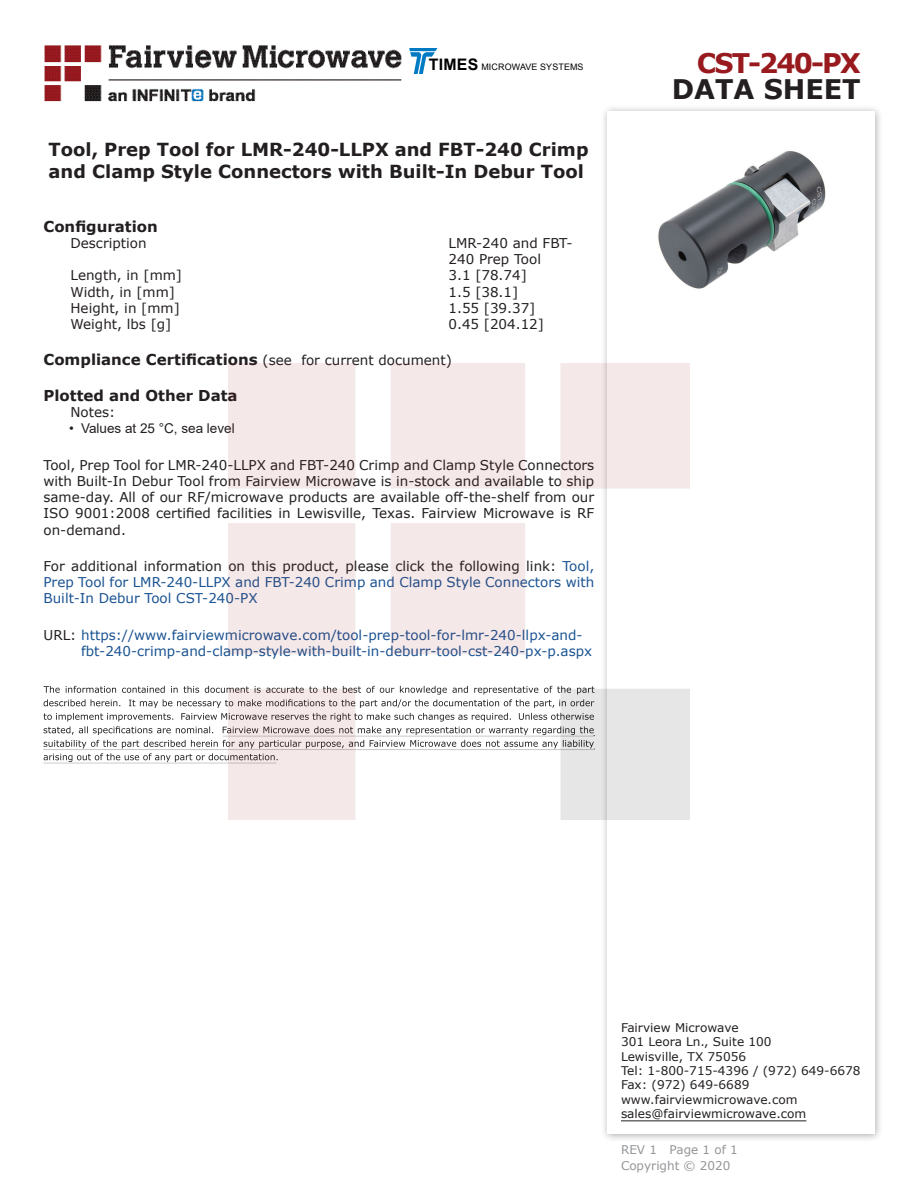
<style>
.page{position:relative;width:918px;height:1188px;background:#fff}
.page>*{position:absolute;margin:0;border:0;box-sizing:border-box;transform-origin:0 0}
.FM{font:700 27px "Verdana";letter-spacing:-.07em;color:#981a1e}
.t1{font:700 27px "Verdana";color:#231f20}
.Web_Description_Para{font:700 18px/21.6px "Verdana";color:#231f20}
.Head1_for_Compliance{font:700 15px "Verdana";color:#231f20}
.Head1{font:700 15px "Verdana";color:#231f20}
.Web_Description_Para-2{font:13.5px/16.2px "Verdana";color:#231f20;text-align:justify}
.Web_Description_Para-3{font:13.5px/16.2px "Verdana";color:#1a5392;text-align:justify}
.URL_para{font:13.5px/16.2px "Verdana";color:#1a5392}
.Specs_Para{font:13.5px/16.2px "Verdana";color:#231f20}
.t2{font:13.5px "Arial";color:#231f20}
.FM_Info{font:12px "Verdana";color:#231f20}
.REV_Info{font:12px "Verdana";color:#939598}
.t3{font:9px "Arial";letter-spacing:.015em;color:#000}
.s1{font-weight:700;font-size:15.9px}
.s2{font-weight:400;font-size:13.5px}
.s3{color:#231f20}
</style>
<div class="page">
<img style="left:44px;top:45px;width:358px;height:57px">
<div style="left:600px;top:104px;width:284px;height:1039px;background:#231f20;opacity:.75"></div>
<div style="left:608px;top:111px;width:267px;height:1023px;background:#fff"></div>
<svg style="left:44px;top:686px;width:184px;height:76px"></svg>
<hr style="left:223px;top:736px;width:372px;height:1px;background:#231f20">
<hr style="left:43px;top:749px;width:551px;height:1px;background:#231f20">
<hr style="left:43px;top:763px;width:233px;height:1px;background:#231f20">
<hr style="left:621px;top:1120px;width:185px;height:1px;background:#231f20">
<img style="left:228px;top:364px;width:462px;height:456px">
<img style="left:658px;top:151px;width:168px;height:138px">
<img style="left:409px;top:48px;width:29px;height:26px">
<p class="t3" style="left:429px;top:61px;width:156px"><span class="s1">TIMES</span> MICROWAVE SYSTEMS</p>
<p class="Web_Description_Para" style="left:49px;top:139px;width:541px">Tool, Prep Tool for LMR-240-LLPX and FBT-240 Crimp and Clamp Style Connectors with Built-In Debur Tool</p>
<p class="Head1" style="left:44px;top:216px;width:116px">Configuration</p>
<p class="Specs_Para" style="left:70px;top:235px;width:78px">Description</p>
<p class="Specs_Para" style="left:448px;top:235px;width:126px">LMR-240 and FBT-<br>240 Prep Tool</p>
<p class="Specs_Para" style="left:70px;top:267px;width:113px">Length, in [mm]</p>
<p class="Specs_Para" style="left:448px;top:267px;width:80px">3.1 [78.74]</p>
<p class="Specs_Para" style="left:70px;top:283px;width:106px">Width, in [mm]</p>
<p class="Specs_Para" style="left:448px;top:283px;width:71px">1.5 [38.1]</p>
<p class="Specs_Para" style="left:70px;top:300px;width:111px">Height, in [mm]</p>
<p class="Specs_Para" style="left:448px;top:300px;width:88px">1.55 [39.37]</p>
<p class="Specs_Para" style="left:70px;top:316px;width:102px">Weight, lbs [g]</p>
<p class="Specs_Para" style="left:448px;top:316px;width:97px">0.45 [204.12]</p>
<p class="Head1_for_Compliance" style="left:44px;top:349px;width:410px">Compliance Certifications <span class="s2">(see for current document)</span></p>
<p class="Head1_for_Compliance" style="left:44px;top:385px;width:196px">Plotted and Other Data</p>
<p class="Specs_Para" style="left:70px;top:404px;width:46px">Notes:</p>
<p class="t2" style="left:69px;top:419px;width:167px">• Values at 25 °C, sea level</p>
<p class="Web_Description_Para-2" style="left:44px;top:457px;width:552px">Tool, Prep Tool for LMR-240-LLPX and FBT-240 Crimp and Clamp Style Connectors with Built-In Debur Tool from Fairview Microwave is in-stock and available to ship same-day. All of our RF/microwave products are available off-the-shelf from our ISO 9001:2008 certified facilities in Lewisville, Texas. Fairview Microwave is RF on-demand.</p>
<p class="Web_Description_Para-3" style="left:44px;top:558px;width:552px"><span class="s3">For additional information on this product, please click the following link:</span> Tool, Prep Tool for LMR-240-LLPX and FBT-240 Crimp and Clamp Style Connectors with Built-In Debur Tool CST-240-PX</p>
<p class="URL_para" style="left:81px;top:627px;width:513px;text-indent:-38px"><span class="s3">URL:</span> https://www.fairviewmicrowave.com/tool-prep-tool-for-lmr-240-llpx-and&shy;fbt-240-crimp-and-clamp-style-with-built-in-deburr-tool-cst-240-px-p.aspx</p>
<p class="FM" style="left:697px;top:44px;width:166px">CST-240-PX</p>
<p class="t1" style="left:672px;top:70px;width:191px">DATA SHEET</p>
<p class="FM_Info" style="left:621px;top:1019px;width:119px">Fairview Microwave</p>
<p class="FM_Info" style="left:621px;top:1034px;width:152px">301 Leora Ln., Suite 100</p>
<p class="FM_Info" style="left:621px;top:1048px;width:127px">Lewisville, TX 75056</p>
<p class="FM_Info" style="left:621px;top:1062px;width:241px">Tel: 1-800-715-4396 / (972) 649-6678</p>
<p class="FM_Info" style="left:621px;top:1077px;width:130px">Fax: (972) 649-6689</p>
<p class="FM_Info" style="left:621px;top:1091px;width:178px">www.fairviewmicrowave.com</p>
<p class="FM_Info" style="left:621px;top:1106px;width:187px">sales@fairviewmicrowave.com</p>
<p class="REV_Info" style="left:621px;top:1141px;width:118px">REV 1 Page 1 of 1</p>
<p class="REV_Info" style="left:621px;top:1157px;width:111px">Copyright © 2020</p>
</div>
